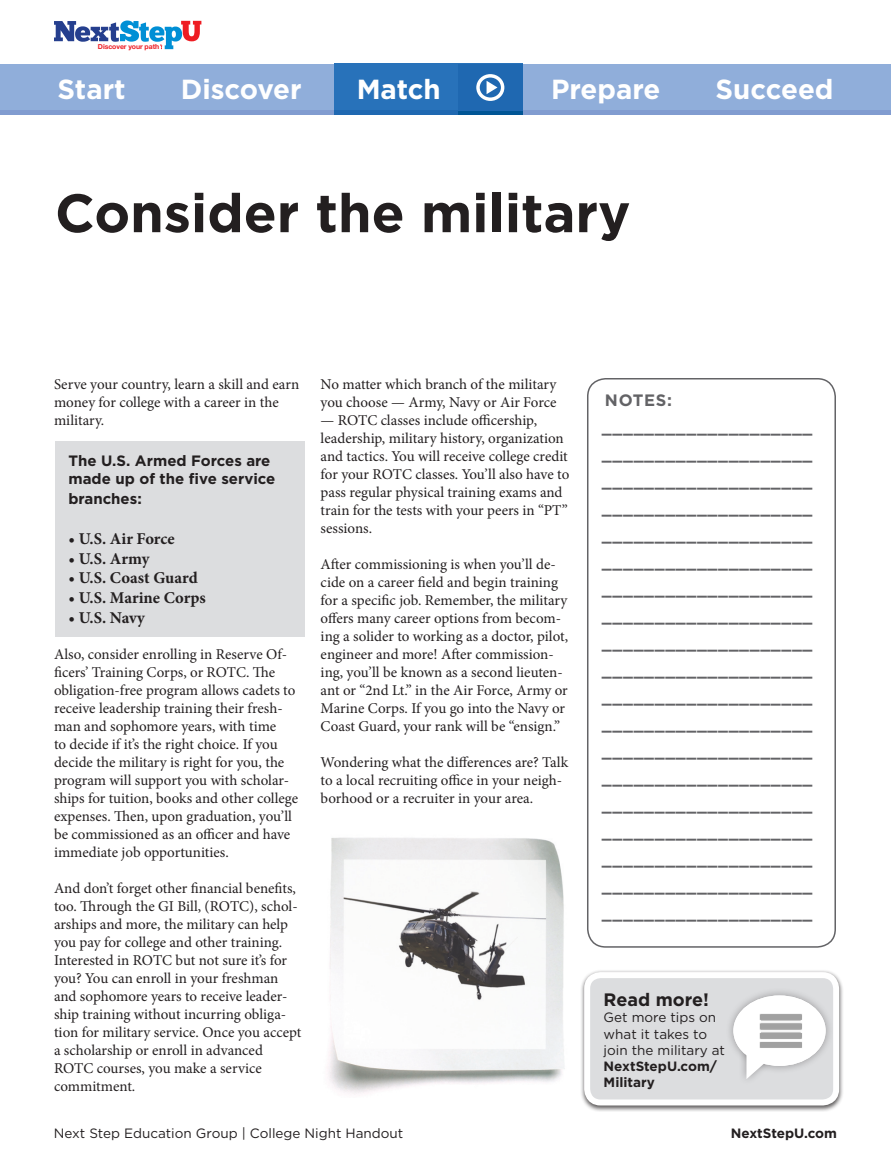
<style>
.page{position:relative;width:891px;height:1161px;background:#fff}
.page>*{position:absolute;margin:0;border:0;box-sizing:border-box;transform-origin:0 0}
.t1{font:700 54px "Gotham";color:#231f20}
.t2{font:700 27.6px "Gotham";color:#fff}
.t3{font:700 18px "Gotham";color:#231f20}
.t4{font:700 16.5px "Gotham";letter-spacing:.04em;color:#636366}
.t5{font:700 16.5px "Minion Pro";letter-spacing:-.005em;color:#231f20}
.t6{font:15px/18px "Minion Pro";color:#231f20}
.t7{font:700 15px/18px "Gotham";color:#231f20}
.t8{font:13.5px/16.2px "Gotham";color:#231f20}
.t9{font:700 13.5px "Gotham";color:#231f20}
.t10{font:700 6.9px "Helvetica Neue";letter-spacing:-.01em;color:#ee1d23}
.s1{font-weight:700}
</style>
<div class="page">
<svg style="left:54px;top:21px;width:147px;height:28px"></svg>
<div style="left:55px;top:441px;width:250px;height:196px;background:#dcdddf"></div>
<div style="left:587px;top:378px;width:249px;height:570px;border:2px solid #636366;border-radius:18px"></div>
<img style="left:328px;top:837px;width:237px;height:258px">
<div style="left:0;top:64px;width:891px;height:48px;background:#90aeda"></div>
<div style="left:334px;top:64px;width:189px;height:51px;background:#2872ba"></div>
<div style="left:0;top:110px;width:891px;height:5px;background:#819cd0"></div>
<div style="left:334px;top:110px;width:189px;height:5px;background:#1f68b1"></div>
<div style="left:458px;top:110px;width:65px;height:5px;background:#005595"></div>
<div style="left:458px;top:64px;width:65px;height:46px;background:#1f68b1"></div>
<div style="left:476px;top:74px;width:28px;height:27px;border:3px solid #fff;border-radius:50%"></div>
<svg style="left:487px;top:81px;width:11px;height:13px"></svg>
<div style="left:580px;top:970px;width:263px;height:142px;background:#231f20;opacity:.75"></div>
<div style="left:587px;top:975px;width:249px;height:127px;background:#dcdddf;border-radius:14px"></div>
<div style="left:584px;top:972px;width:255px;height:134px;border:6px solid #fff;border-radius:14px"></div>
<div style="left:726px;top:987px;width:108px;height:87px;background:#231f20;opacity:.36"></div>
<div style="left:738px;top:1039px;width:51px;height:47px;background:#231f20;opacity:.36"></div>
<svg style="left:746px;top:1056px;width:36px;height:23px"></svg>
<div style="left:733px;top:995px;width:93px;height:71px;background:#fff;border-radius:50%"></div>
<img style="left:740px;top:1004px;width:80px;height:52px">
<p class="t10" style="left:98px;top:41px;width:63px">Discover your path</p>
<p class="t2" style="left:57px;top:70px;width:70px">Start</p>
<p class="t2" style="left:181px;top:70px;width:122px">Discover</p>
<p class="t2" style="left:357px;top:70px;width:86px">Match</p>
<p class="t2" style="left:551px;top:70px;width:111px">Prepare</p>
<p class="t2" style="left:716px;top:70px;width:120px">Succeed</p>
<p class="t1" style="left:55px;top:177px;width:577px">Consider the military</p>
<p class="t6" style="left:54px;top:375px;width:247px">Serve your country, learn a skill and earn money for college with a career in the military.</p>
<p class="t7" style="left:69px;top:452px;width:208px">The U.S. Armed Forces are made up of the five service</p>
<p class="t7" style="left:69px;top:490px;width:75px">branches:</p>
<p class="t5" style="left:69px;top:527px;width:108px">• U.S. Air Force</p>
<p class="t5" style="left:69px;top:547px;width:82px">• U.S. Army</p>
<p class="t5" style="left:69px;top:567px;width:131px">• U.S. Coast Guard</p>
<p class="t5" style="left:69px;top:586px;width:139px">• U.S. Marine Corps</p>
<p class="t5" style="left:69px;top:606px;width:78px">• U.S. Navy</p>
<p class="t6" style="left:54px;top:645px;width:246px">Also, consider enrolling in Reserve Of&shy;ficers’ Training Corps, or ROTC. The obligation-free program allows cadets to receive leadership training their fresh&shy;man and sophomore years, with time<br>to decide if it’s the right choice. If you decide the military is right for you, the program will support you with scholar&shy;ships for tuition, books and other college expenses. Then, upon graduation, you’ll be commissioned as an officer and have immediate job opportunities.</p>
<p class="t6" style="left:54px;top:879px;width:245px">And don’t forget other financial benefits, too. Through the GI Bill, (ROTC), schol&shy;arships and more, the military can help you pay for college and other training.</p>
<p class="t6" style="left:54px;top:951px;width:249px">Interested in ROTC but not sure it’s for you? You can enroll in your freshman and sophomore years to receive leader&shy;ship training without incurring obliga&shy;tion for military service. Once you accept a scholarship or enroll in advanced ROTC courses, you make a service commitment.</p>
<p class="t6" style="left:321px;top:375px;width:237px">No matter which branch of the military you choose — Army, Navy or Air Force</p>
<p class="t6" style="left:321px;top:411px;width:250px">— ROTC classes include officership, leadership, military history, organization and tactics. You will receive college credit for your ROTC classes. You’ll also have to pass regular physical training exams and train for the tests with your peers in “PT” sessions.</p>
<p class="t6" style="left:321px;top:555px;width:249px">After commissioning is when you’ll de&shy;cide on a career field and begin training for a specific job. Remember, the military offers many career options from becom&shy;ing a solider to working as a doctor, pilot, engineer and more! After commission&shy;ing, you’ll be known as a second lieuten&shy;ant or “2nd Lt.” in the Air Force, Army or Marine Corps. If you go into the Navy or Coast Guard, your rank will be “ensign.”</p>
<p class="t6" style="left:321px;top:753px;width:249px">Wondering what the differences are? Talk to a local recruiting office in your neigh&shy;borhood or a recruiter in your area.</p>
<p class="t4" style="left:605px;top:389px;width:69px">NOTES:</p>
<p class="t4" style="left:602px;top:416px;width:212px">____________________</p>
<p class="t4" style="left:602px;top:443px;width:212px">____________________</p>
<p class="t4" style="left:602px;top:470px;width:212px">____________________</p>
<p class="t4" style="left:602px;top:497px;width:212px">____________________</p>
<p class="t4" style="left:602px;top:524px;width:212px">____________________</p>
<p class="t4" style="left:602px;top:551px;width:212px">____________________</p>
<p class="t4" style="left:602px;top:578px;width:212px">____________________</p>
<p class="t4" style="left:602px;top:605px;width:212px">____________________</p>
<p class="t4" style="left:602px;top:632px;width:212px">____________________</p>
<p class="t4" style="left:602px;top:659px;width:212px">____________________</p>
<p class="t4" style="left:602px;top:686px;width:212px">____________________</p>
<p class="t4" style="left:602px;top:713px;width:212px">____________________</p>
<p class="t4" style="left:602px;top:740px;width:212px">____________________</p>
<p class="t4" style="left:602px;top:767px;width:212px">____________________</p>
<p class="t4" style="left:602px;top:794px;width:212px">____________________</p>
<p class="t4" style="left:602px;top:821px;width:212px">____________________</p>
<p class="t4" style="left:602px;top:848px;width:212px">____________________</p>
<p class="t4" style="left:602px;top:875px;width:212px">____________________</p>
<p class="t4" style="left:602px;top:902px;width:212px">____________________</p>
<p class="t3" style="left:604px;top:988px;width:107px">Read more!</p>
<p class="t8" style="left:604px;top:1009px;width:123px">Get more tips on what it takes to join the military at<br><span class="s1">NextStepU.com/<br>Military</span></p>
<p class="t8" style="left:54px;top:1125px;width:351px">Next Step Education Group | College Night Handout</p>
<p class="t9" style="left:731px;top:1124px;width:108px">NextStepU.com</p>
</div>
